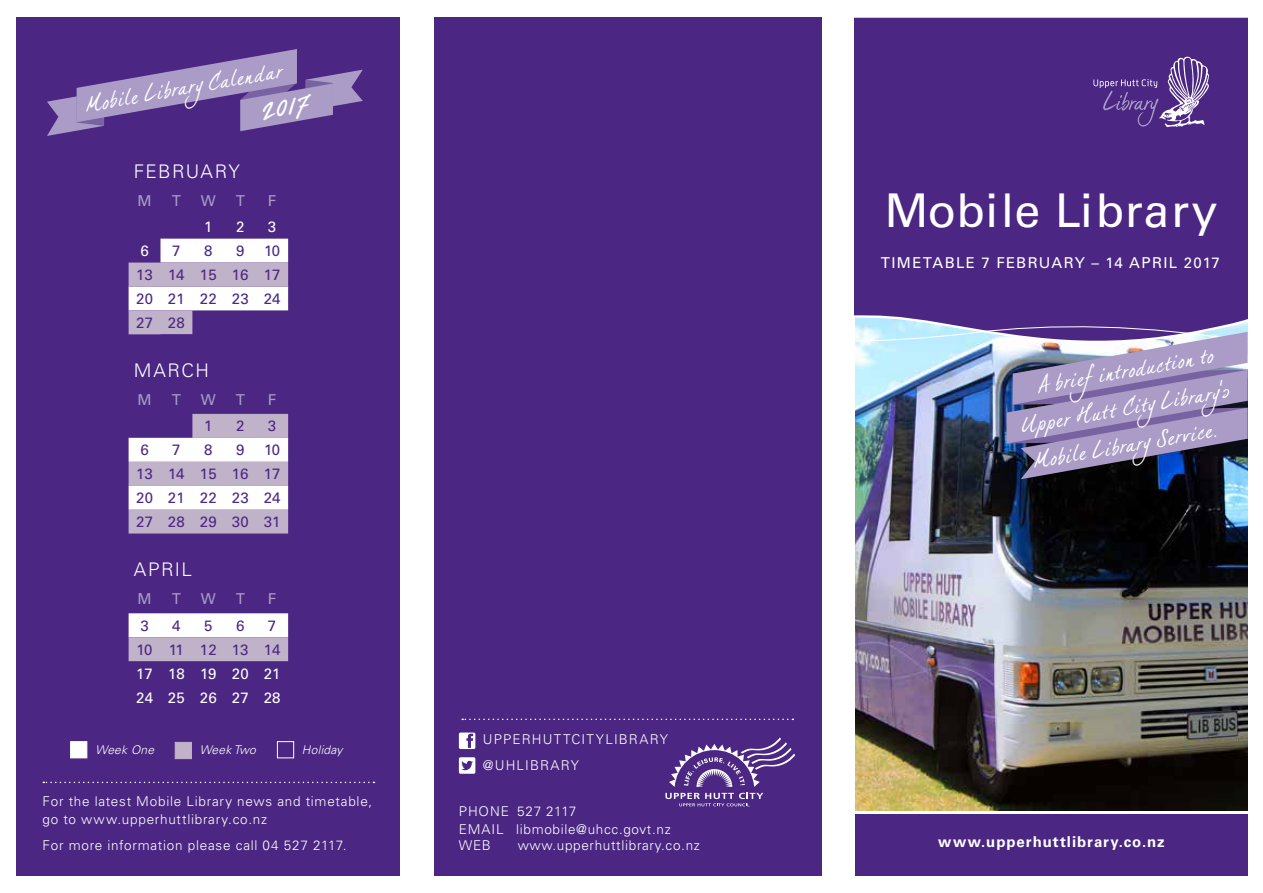
<style>
.page{position:relative;width:1263px;height:893px;background:#fff}
.page>*{position:absolute;margin:0;border:0;box-sizing:border-box;transform-origin:0 0}
.t1{font:46.5px "Univers LT Pro 55 Roman";letter-spacing:.01em;color:#fff}
.t2{font:italic 34.5px "Dear Joe 5";color:#fff}
.t3{font:italic 20.25px/36.8px "Dear Joe 5";color:#fff}
.t4{font:300 18.75px "Univers LT Pro 45";letter-spacing:.075em;color:#fff}
.t5{font:15px/23.9px "Univers LT Pro 55 Roman";letter-spacing:.005em;color:#4b2682;text-align:justify}
.t6{font:15px "Univers LT Pro 55 Roman";letter-spacing:.07em;color:#fff}
.t7{font:700 15px "Univers LT Pro 65";letter-spacing:.065em;color:#fff}
.t8{font:15px/23.9px "Univers LT Pro 55 Roman";letter-spacing:.02em;color:#fff}
.t9{font:15px "Univers LT Pro 55 Roman";color:#aa9cc6}
.t10{font:300 13.5px/18px "Univers LT Pro 45";letter-spacing:.055em;color:#fff}
.t11{font:300 13.5px/26.2px "Univers LT Pro 45";letter-spacing:.085em;color:#fff}
.t12{font:italic 300 12px "Univers LT Pro 45";letter-spacing:.02em;color:#fff}
.s1{font-style:inherit}
</style>
<div class="page">
<img style="left:855px;top:479px;width:392px;height:332px">
<div style="left:855px;top:814px;width:392px;height:62px;background:#4b2682"></div>
<div style="left:855px;top:18px;width:392px;height:296px;background:#4b2682"></div>
<svg style="left:1093px;top:57px;width:116px;height:70px;background:#664795"></svg>
<img style="left:855px;top:314px;width:392px;height:165px">
<div style="left:434px;top:17px;width:387px;height:859px;background:#4b2682"></div>
<div style="left:16px;top:17px;width:384px;height:859px;background:#4b2682"></div>
<svg style="left:459px;top:732px;width:16px;height:17px"></svg>
<svg style="left:129px;top:613px;width:159px;height:48px;background:#ddd6e2"></svg>
<svg style="left:129px;top:414px;width:159px;height:119px;background:#cfc4d8"></svg>
<svg style="left:129px;top:239px;width:159px;height:96px"></svg>
<svg style="left:47px;top:49px;width:316px;height:87px"></svg>
<svg style="left:277px;top:741px;width:17px;height:18px"></svg>
<svg style="left:70px;top:741px;width:18px;height:18px"></svg>
<svg style="left:174px;top:742px;width:18px;height:17px"></svg>
<svg style="left:665px;top:793px;width:98px;height:13px"></svg>
<svg style="left:669px;top:737px;width:126px;height:50px"></svg>
<svg style="left:43px;top:782px;width:331px;height:1px"></svg>
<svg style="left:462px;top:719px;width:331px;height:1px"></svg>
<svg style="left:459px;top:757px;width:16px;height:17px"></svg>
<h3 class="t3" style="left:82px;top:87px;width:201px;rotate:-10deg">Mobile Library Calendar</h3>
<h2 class="t2" style="left:257px;top:87px;width:51px;rotate:-10deg">2017</h2>
<h3 class="t4" style="left:134px;top:159px;width:108px">FEBRUARY</h3>
<p class="t9" style="left:137px;top:190px;width:16px">M</p>
<p class="t9" style="left:172px;top:190px;width:11px">T</p>
<p class="t9" style="left:201px;top:190px;width:17px">W</p>
<p class="t9" style="left:236px;top:190px;width:11px">T</p>
<p class="t9" style="left:268px;top:190px;width:10px">F</p>
<p class="t6" style="left:204px;top:216px;width:10px">1</p>
<p class="t6" style="left:236px;top:216px;width:10px">2</p>
<p class="t6" style="left:268px;top:216px;width:10px">3</p>
<p class="t6" style="left:140px;top:240px;width:10px">6</p>
<p class="t5" style="left:172px;top:238px;width:10px">7</p>
<p class="t5" style="left:204px;top:238px;width:10px">8</p>
<p class="t5" style="left:236px;top:238px;width:10px">9</p>
<p class="t5" style="left:136px;top:238px;width:146px;text-indent:128px">10<br>13 14 15 16 17<br>20 21 22 23 24</p>
<h3 class="t4" style="left:134px;top:358px;width:77px">MARCH</h3>
<p class="t9" style="left:137px;top:389px;width:16px">M</p>
<p class="t9" style="left:172px;top:389px;width:11px">T</p>
<p class="t9" style="left:201px;top:389px;width:17px">W</p>
<p class="t9" style="left:236px;top:389px;width:11px">T</p>
<p class="t9" style="left:268px;top:389px;width:10px">F</p>
<p class="t5" style="left:204px;top:413px;width:10px">1</p>
<p class="t5" style="left:236px;top:413px;width:10px">2</p>
<p class="t5" style="left:268px;top:413px;width:10px">3</p>
<p class="t5" style="left:140px;top:437px;width:10px">6</p>
<p class="t5" style="left:172px;top:437px;width:10px">7</p>
<p class="t5" style="left:204px;top:437px;width:10px">8</p>
<p class="t5" style="left:236px;top:437px;width:10px">9</p>
<p class="t5" style="left:136px;top:437px;width:146px;text-indent:128px">10<br>13 14 15 16 17<br>20 21 22 23 24<br>27 28 29 30 31</p>
<h3 class="t4" style="left:134px;top:557px;width:60px">APRIL</h3>
<p class="t9" style="left:137px;top:588px;width:16px">M</p>
<p class="t9" style="left:172px;top:588px;width:11px">T</p>
<p class="t9" style="left:201px;top:588px;width:17px">W</p>
<p class="t9" style="left:236px;top:588px;width:11px">T</p>
<p class="t9" style="left:268px;top:588px;width:10px">F</p>
<p class="t5" style="left:140px;top:613px;width:10px">3</p>
<p class="t5" style="left:172px;top:613px;width:10px">4</p>
<p class="t5" style="left:204px;top:613px;width:10px">5</p>
<p class="t5" style="left:236px;top:613px;width:10px">6</p>
<p class="t5" style="left:136px;top:613px;width:145px;text-align:right">7<br>10 11 12 13 14</p>
<p class="t8" style="left:136px;top:661px;width:146px">17 18 19 20 21<br>24 25 26 27 28</p>
<p class="t12" style="left:96px;top:743px;width:60px">Week One</p>
<p class="t12" style="left:200px;top:743px;width:58px">Week Two</p>
<p class="t12" style="left:302px;top:743px;width:42px">Holiday</p>
<p class="t10" style="left:43px;top:792px;width:331px">For the latest Mobile Library news and timetable, go to www.upperhuttlibrary.co.nz</p>
<p class="t10" style="left:43px;top:836px;width:306px">For more information please call 04 527 2117.</p>
<p class="t11" style="left:483px;top:726px;width:187px">UPPERHUTTCITYLIBRARY @UHLIBRARY</p>
<p class="t10" style="left:459px;top:802px;width:213px"><span class="s1">PHONE</span> 527 2117<br><span class="s1">EMAIL</span> libmobile@uhcc.govt.nz</p>
<p class="t10" style="left:459px;top:836px;width:34px">WEB</p>
<p class="t10" style="left:518px;top:836px;width:184px">www.upperhuttlibrary.co.nz</p>
<h1 class="t1" style="left:885px;top:179px;width:334px">Mobile Library</h1>
<p class="t6" style="left:881px;top:252px;width:341px">TIMETABLE 7 FEBRUARY – 14 APRIL 2017</p>
<h3 class="t3" style="left:1011px;top:372px;width:212px;text-indent:23px;rotate:-10deg">A brief introduction to<br>Upper Hutt City Library’s<br>Mobile Library Service.</h3>
<p class="t7" style="left:938px;top:831px;width:228px">www.upperhuttlibrary.co.nz</p>
</div>
